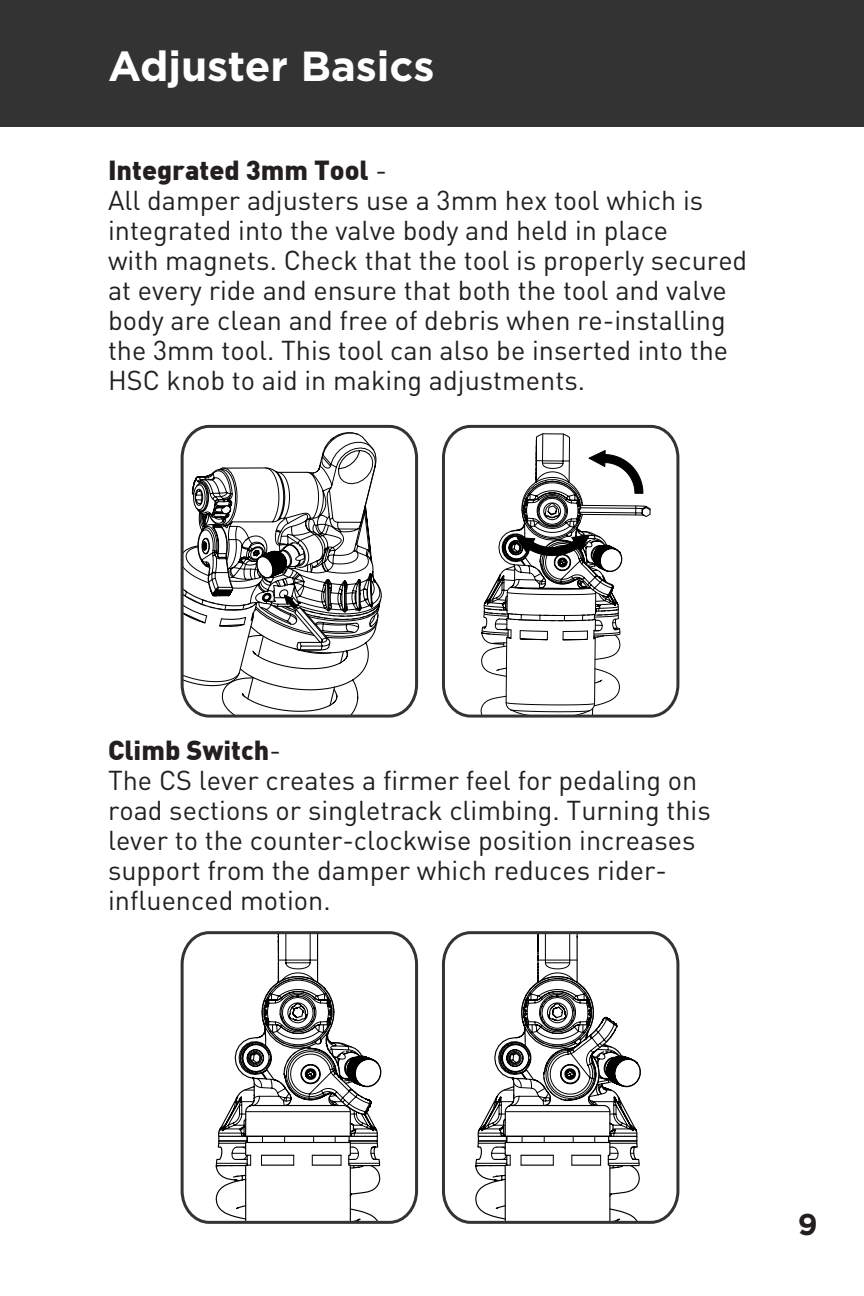
<style>
.page{position:relative;width:864px;height:1296px;background:#fff}
.page>*{position:absolute;margin:0;border:0;box-sizing:border-box;transform-origin:0 0}
.t1{font:700 42px "Gotham";color:#fff}
.t2{font:700 30px "Gotham";color:#231f20}
.t3{font:27px/30px "DIN";color:#231f20}
.s1{font-weight:900}
</style>
<div class="page">
<div style="left:0;top:0;width:864px;height:126px;background:#323332"></div>
<hr style="left:246px;top:1242px;width:104px;height:1px;background:#000">
<svg style="left:180px;top:931px;width:239px;height:293px"></svg>
<hr style="left:505px;top:1242px;width:105px;height:1px;background:#000">
<svg style="left:442px;top:931px;width:238px;height:293px"></svg>
<svg style="left:180px;top:424px;width:239px;height:294px"></svg>
<svg style="left:442px;top:424px;width:238px;height:294px"></svg>
<p class="t1" style="left:108px;top:39px;width:328px">Adjuster Basics</p>
<p class="t3" style="left:108px;top:155px;width:641px"><span class="s1">Integrated 3mm Tool</span> -<br>All damper adjusters use a 3mm hex tool which is integrated into the valve body and held in place<br>with magnets. Check that the tool is properly secured at every ride and ensure that both the tool and valve body are clean and free of debris when re-installing the 3mm tool. This tool can also be inserted into the HSC knob to aid in making adjustments.</p>
<p class="t3" style="left:108px;top:735px;width:604px"><span class="s1">Climb Switch</span>-<br>The CS lever creates a firmer feel for pedaling on road sections or singletrack climbing. Turning this lever to the counter-clockwise position increases support from the damper which reduces rider&shy;influenced motion.</p>
<p class="t2" style="left:798px;top:1205px;width:21px">9</p>
</div>
